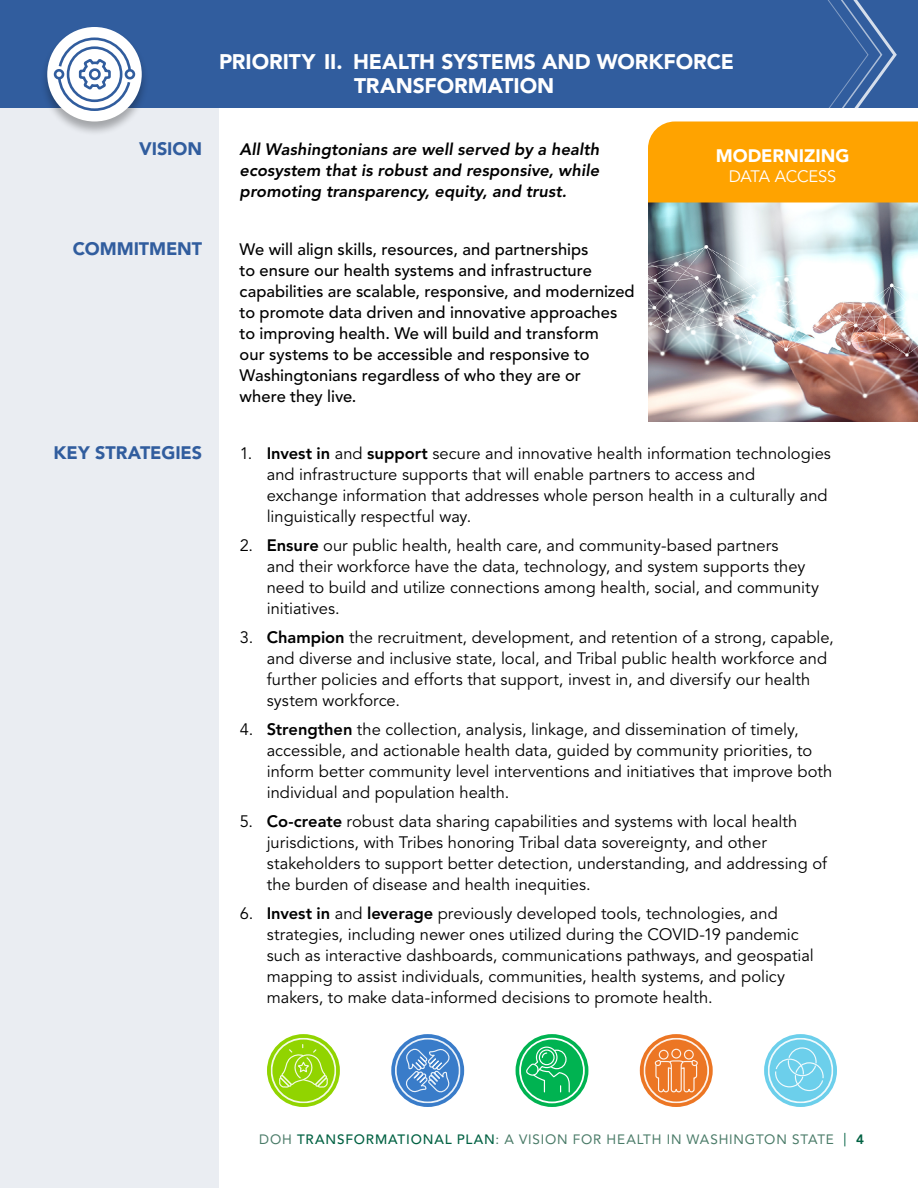
<style>
.page{position:relative;width:918px;height:1188px;background:#fff}
.page>*{position:absolute;margin:0;border:0;box-sizing:border-box;transform-origin:0 0}
.Priority_header{font:900 21px/24px "Avenir LT Std";color:#fff}
.t1{font:900 18px "Avenir LT Std";letter-spacing:-.005em;color:#315d9e}
.Action_verb{font:900 18px "Avenir LT Std";color:#fff}
.Strategy_para{font:16.5px/21px "Avenir LT Std";color:#000}
.Commitment_para{font:500 16.5px/21px "Avenir LT Std";color:#000}
.Vision_statement{font:italic 800 16.5px/21px "Avenir LT Std";letter-spacing:.005em;color:#000;text-align:justify}
.t2{font:16.5px "Avenir LT Std";letter-spacing:-.025em;color:#fff}
.t3{font:13.5px "Avenir LT Std";letter-spacing:.06em;color:#4a7b68}
.s1{font-weight:800}
.s2{font-weight:500;color:#006142}
.s3{color:#006142}
.s4{font-weight:800;color:#006142}
</style>
<div class="page">
<div style="left:0;top:108px;width:219px;height:1080px;background:#eaedf2"></div>
<div style="left:0;top:0;width:918px;height:108px;background:#315d9e"></div>
<div style="left:40px;top:26px;width:109px;height:110px;background:#000;opacity:.3"></div>
<div style="left:47px;top:27px;width:95px;height:95px;background:#fff;border-radius:50%"></div>
<div style="left:54px;top:69px;width:10px;height:11px;border:3px solid #315d9e;border-radius:50%"></div>
<div style="left:125px;top:69px;width:10px;height:11px;border:3px solid #315d9e;border-radius:50%"></div>
<svg style="left:56px;top:36px;width:77px;height:76px"></svg>
<svg style="left:828px;top:0;width:69px;height:108px"></svg>
<img style="left:648px;top:202px;width:270px;height:219px">
<div style="left:648px;top:122px;width:270px;height:80px;background:#ffa300"></div>
<svg style="left:267px;top:1034px;width:73px;height:73px;fill:#91d400"></svg>
<div style="left:271px;top:1038px;width:65px;height:65px;border:2px solid #fff;border-radius:50%"></div>
<svg style="left:278px;top:1045px;width:51px;height:44px"></svg>
<svg style="left:391px;top:1034px;width:73px;height:73px;fill:#397cc9"></svg>
<div style="left:395px;top:1038px;width:66px;height:65px;border:2px solid #fff;border-radius:50%"></div>
<svg style="left:405px;top:1047px;width:46px;height:47px"></svg>
<div style="left:516px;top:1034px;width:72px;height:73px;background:#00b351;border-radius:50%"></div>
<svg style="left:518px;top:1037px;width:68px;height:67px"></svg>
<svg style="left:640px;top:1034px;width:73px;height:73px;fill:#ec7624"></svg>
<div style="left:643px;top:1038px;width:66px;height:65px;border:2px solid #fff;border-radius:50%"></div>
<div style="left:659px;top:1050px;width:10px;height:10px;border:1px solid #fff;border-radius:50%"></div>
<div style="left:671px;top:1049px;width:10px;height:10px;border:1px solid #fff;border-radius:50%"></div>
<div style="left:684px;top:1050px;width:10px;height:10px;border:1px solid #fff;border-radius:50%"></div>
<svg style="left:654px;top:1059px;width:44px;height:34px"></svg>
<svg style="left:764px;top:1034px;width:73px;height:73px;fill:#6ccfeb"></svg>
<svg style="left:774px;top:1047px;width:50px;height:45px"></svg>
<div style="left:768px;top:1038px;width:65px;height:65px;border:2px solid #fff;border-radius:50%"></div>
<p class="Priority_header" style="left:354px;top:50px;width:382px;text-indent:-135px">PRIORITY II. HEALTH SYSTEMS AND WORKFORCE<br>TRANSFORMATION</p>
<p class="t1" style="left:139px;top:137px;width:65px">VISION</p>
<p class="Vision_statement" style="left:240px;top:139px;width:361px">All Washingtonians are well served by a health ecosystem that is robust and responsive, while promoting transparency, equity, and trust.</p>
<p class="Action_verb" style="left:716px;top:145px;width:135px">MODERNIZING</p>
<p class="t2" style="left:729px;top:166px;width:109px">DATA ACCESS</p>
<p class="t1" style="left:73px;top:238px;width:131px">COMMITMENT</p>
<p class="Commitment_para" style="left:240px;top:240px;width:397px">We will align skills, resources, and partnerships<br>to ensure our health systems and infrastructure capabilities are scalable, responsive, and modernized to promote data driven and innovative approaches to improving health. We will build and transform<br>our systems to be accessible and responsive to Washingtonians regardless of who they are or<br>where they live.</p>
<p class="t1" style="left:54px;top:442px;width:150px">KEY STRATEGIES</p>
<p class="Strategy_para" style="left:267px;top:444px;width:566px;text-indent:-27px">1. <span class="s1">Invest in</span> and <span class="s1">support</span> secure and innovative health information technologies and infrastructure supports that will enable partners to access and<br>exchange information that addresses whole person health in a culturally and linguistically respectful way.</p>
<p class="Strategy_para" style="left:267px;top:536px;width:554px;text-indent:-27px">2. <span class="s1">Ensure</span> our public health, health care, and community-based partners<br>and their workforce have the data, technology, and system supports they need to build and utilize connections among health, social, and community initiatives.</p>
<p class="Strategy_para" style="left:267px;top:627px;width:568px;text-indent:-27px">3. <span class="s1">Champion</span> the recruitment, development, and retention of a strong, capable, and diverse and inclusive state, local, and Tribal public health workforce and further policies and efforts that support, invest in, and diversify our health system workforce.</p>
<p class="Strategy_para" style="left:267px;top:719px;width:567px;text-indent:-27px">4. <span class="s1">Strengthen</span> the collection, analysis, linkage, and dissemination of timely, accessible, and actionable health data, guided by community priorities, to inform better community level interventions and initiatives that improve both individual and population health.</p>
<p class="Strategy_para" style="left:267px;top:811px;width:562px;text-indent:-27px">5. <span class="s1">Co-create</span> robust data sharing capabilities and systems with local health jurisdictions, with Tribes honoring Tribal data sovereignty, and other stakeholders to support better detection, understanding, and addressing of the burden of disease and health inequities.</p>
<p class="Strategy_para" style="left:267px;top:903px;width:549px;text-indent:-27px">6. <span class="s1">Invest in</span> and <span class="s1">leverage</span> previously developed tools, technologies, and strategies, including newer ones utilized during the COVID-19 pandemic such as interactive dashboards, communications pathways, and geospatial mapping to assist individuals, communities, health systems, and policy makers, to make data-informed decisions to promote health.</p>
<p class="t3" style="left:259px;top:1132px;width:606px">DOH <span class="s2">TRANSFORMATIONAL PLAN</span>: A VISION FOR HEALTH IN WASHINGTON STATE <span class="s3">|</span> <span class="s4">4</span></p>
</div>
